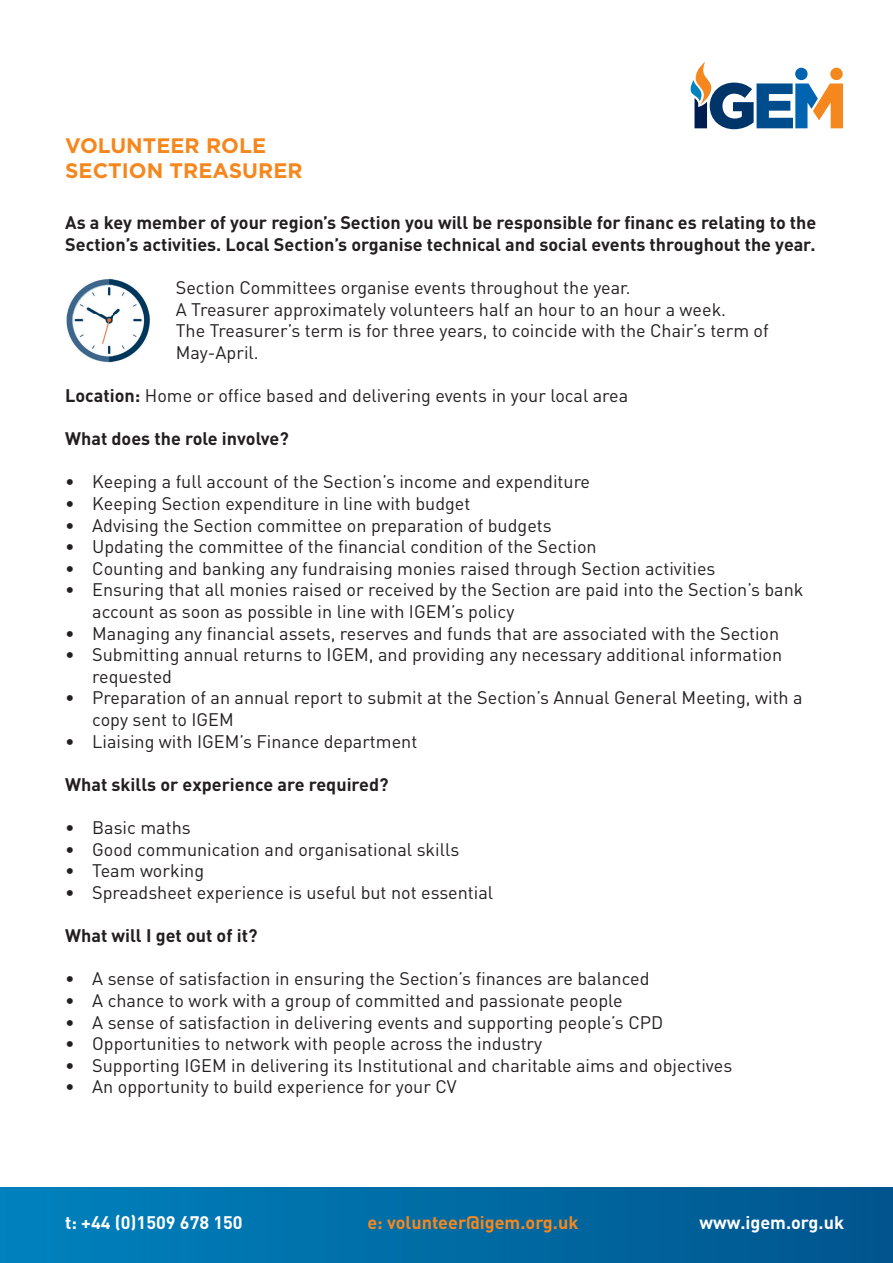
<style>
.page{position:relative;width:893px;height:1263px;background:#fff}
.page>*{position:absolute;margin:0;border:0;box-sizing:border-box;transform-origin:0 0}
.t1{font:700 21px/25.2px "Gotham";color:#f5871f}
.t2{font:18px/21.6px "DIN Pro";color:#231f20}
.t3{font:700 18px/21.6px "DIN Pro";color:#231f20}
.t4{font:700 18px "DIN Pro";color:#fff}
.t5{font:700 18px "DIN Pro";color:#f5871f}
.s1{font-weight:700}
</style>
<div class="page">
<div style="left:0;top:1188px;width:893px;height:75px;background:linear-gradient(to right,#0082bd,#01558d)"></div>
<img style="left:66px;top:278px;width:84px;height:85px">
<svg style="left:691px;top:62px;width:152px;height:67px"></svg>
<p class="t1" style="left:65px;top:133px;width:239px">VOLUNTEER ROLE<br>SECTION TREASURER</p>
<p class="t3" style="left:65px;top:211px;width:753px">As a key member of your region’s Section you will be responsible for fi nanc es relating to the<br>Section’s activities. Local Section’s organise technical and social events throughout the year.</p>
<p class="t2" style="left:176px;top:276px;width:595px">Section Committees organise events throughout the year.<br>A Treasurer approximately volunteers half an hour to an hour a week.<br>The Treasurer’s term is for three years, to coincide with the Chair’s term of May-April.</p>
<p class="t2" style="left:65px;top:384px;width:565px"><span class="s1">Location:</span> Home or office based and delivering events in your local area</p>
<p class="t3" style="left:65px;top:427px;width:225px">What does the role involve?</p>
<p class="t2" style="left:65px;top:470px;width:526px">• Keeping a full account of the Section’s income and expenditure</p>
<p class="t2" style="left:65px;top:492px;width:407px">• Keeping Section expenditure in line with budget</p>
<p class="t2" style="left:65px;top:514px;width:488px">• Advising the Section committee on preparation of budgets</p>
<p class="t2" style="left:65px;top:535px;width:533px">• Updating the committee of the financial condition of the Section</p>
<p class="t2" style="left:65px;top:557px;width:652px">• Counting and banking any fundraising monies raised through Section activities</p>
<p class="t2" style="left:92px;top:578px;width:713px;text-indent:-27px">• Ensuring that all monies raised or received by the Section are paid into the Section’s bank account as soon as possible in line with IGEM’s policy</p>
<p class="t2" style="left:65px;top:622px;width:716px">• Managing any financial assets, reserves and funds that are associated with the Section</p>
<p class="t2" style="left:92px;top:643px;width:691px;text-indent:-27px">• Submitting annual returns to IGEM, and providing any necessary additional information requested</p>
<p class="t2" style="left:92px;top:686px;width:712px;text-indent:-27px">• Preparation of an annual report to submit at the Section’s Annual General Meeting, with a copy sent to IGEM</p>
<p class="t2" style="left:65px;top:730px;width:354px">• Liaising with IGEM’s Finance department</p>
<p class="t3" style="left:65px;top:773px;width:325px">What skills or experience are required?</p>
<p class="t2" style="left:65px;top:816px;width:127px">• Basic maths</p>
<p class="t2" style="left:65px;top:838px;width:396px">• Good communication and organisational skills</p>
<p class="t2" style="left:65px;top:859px;width:140px">• Team working</p>
<p class="t2" style="left:65px;top:881px;width:430px">• Spreadsheet experience is useful but not essential</p>
<p class="t3" style="left:65px;top:924px;width:194px">What will I get out of it?</p>
<p class="t2" style="left:65px;top:967px;width:586px">• A sense of satisfaction in ensuring the Section’s finances are balanced</p>
<p class="t2" style="left:65px;top:989px;width:559px">• A chance to work with a group of committed and passionate people</p>
<p class="t2" style="left:65px;top:1010px;width:600px">• A sense of satisfaction in delivering events and supporting people’s CPD</p>
<p class="t2" style="left:65px;top:1032px;width:479px">• Opportunities to network with people across the industry</p>
<p class="t2" style="left:65px;top:1054px;width:669px">• Supporting IGEM in delivering its Institutional and charitable aims and objectives</p>
<p class="t2" style="left:65px;top:1075px;width:393px">• An opportunity to build experience for your CV</p>
<p class="t4" style="left:65px;top:1210px;width:179px">t: +44 (0)1509 678 150</p>
<p class="t5" style="left:367px;top:1210px;width:212px">e: volunteer@igem.org.uk</p>
<p class="t4" style="left:699px;top:1210px;width:146px">www.igem.org.uk</p>
</div>
